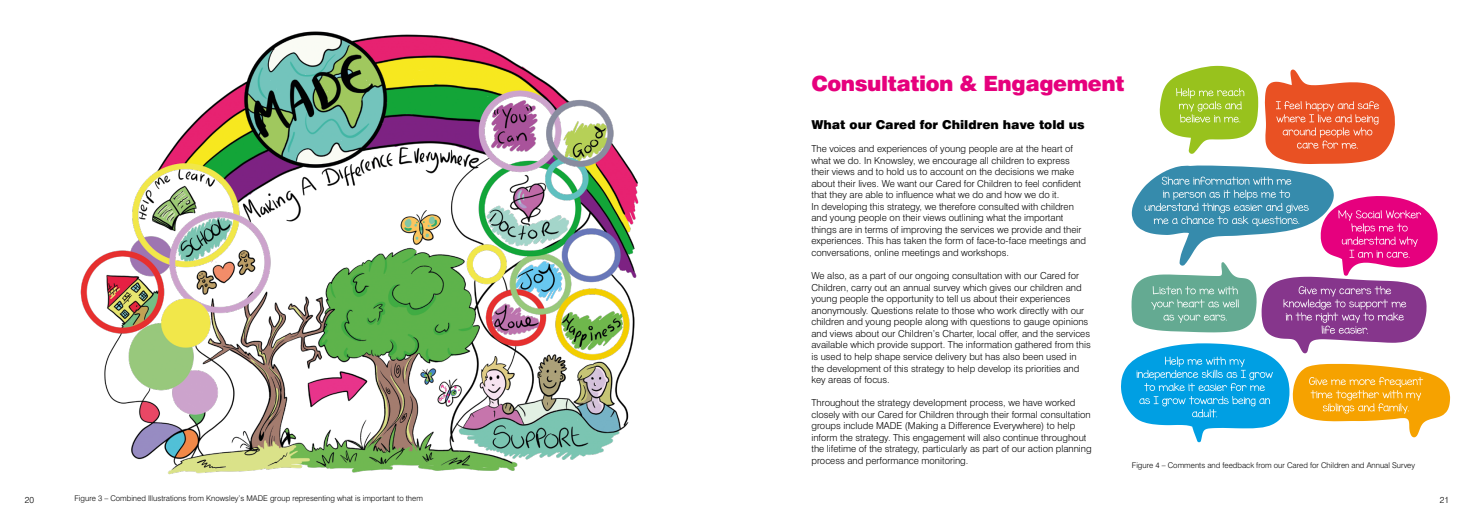
<style>
.page{position:relative;width:1474px;height:521px;background:#fff}
.page>*{position:absolute;margin:0;border:0;box-sizing:border-box;transform-origin:0 0}
.Heading2{font:900 21px "Swiss 721 BT";letter-spacing:-.02em;color:#e6007d}
.Paragraph1{font:900 12.25px "Swiss 721 BT";color:#000}
.Paragraph1-2{font:300 9.62px/11.5px "Swiss 721 BT";color:#000}
.Paragraph1-3{font:300 8.75px "Swiss 721 BT";color:#000}
.Paragraph1-4{font:300 7.88px "Swiss 721 BT";color:#000}
</style>
<div class="page">
<img style="left:80px;top:31px;width:559px;height:444px">
<svg style="left:1121px;top:66px;width:329px;height:377px"></svg>
<h2 class="Heading2" style="left:811px;top:71px;width:314px">Consultation &amp; Engagement</h2>
<p class="Paragraph1" style="left:811px;top:117px;width:275px">What our Cared for Children have told us</p>
<p class="Paragraph1-2" style="left:811px;top:143px;width:271px">The voices and experiences of young people are at the heart of what we do. In Knowsley, we encourage all children to express their views and to hold us to account on the decisions we make about their lives. We want our Cared for Children to feel confident that they are able to influence what we do and how we do it.</p>
<p class="Paragraph1-2" style="left:811px;top:200px;width:276px">In developing this strategy, we therefore consulted with children and young people on their views outlining what the important things are in terms of improving the services we provide and their experiences. This has taken the form of face-to-face meetings and conversations, online meetings and workshops.</p>
<p class="Paragraph1-2" style="left:811px;top:270px;width:281px">We also, as a part of our ongoing consultation with our Cared for Children, carry out an annual survey which gives our children and young people the opportunity to tell us about their experiences anonymously. Questions relate to those who work directly with our children and young people along with questions to gauge opinions and views about our Children’s Charter, local offer, and the services available which provide support. The information gathered from this is used to help shape service delivery but has also been used in the development of this strategy to help develop its priorities and key areas of focus.</p>
<p class="Paragraph1-2" style="left:811px;top:397px;width:282px">Throughout the strategy development process, we have worked closely with our Cared for Children through their formal consultation groups include MADE (Making a Difference Everywhere) to help inform the strategy. This engagement will also continue throughout the lifetime of the strategy, particularly as part of our action planning process and performance monitoring.</p>
<p class="Paragraph1-4" style="left:1131px;top:460px;width:285px">Figure 4 – Comments and feedback from our Cared for Children and Annual Survey</p>
<p class="Paragraph1-4" style="left:74px;top:494px;width:350px">Figure 3 – Combined Illustrations from Knowsley’s MADE group representing what is important to them</p>
<p class="Paragraph1-3" style="left:25px;top:495px;width:11px">20</p>
<p class="Paragraph1-3" style="left:1439px;top:495px;width:11px">21</p>
</div>
